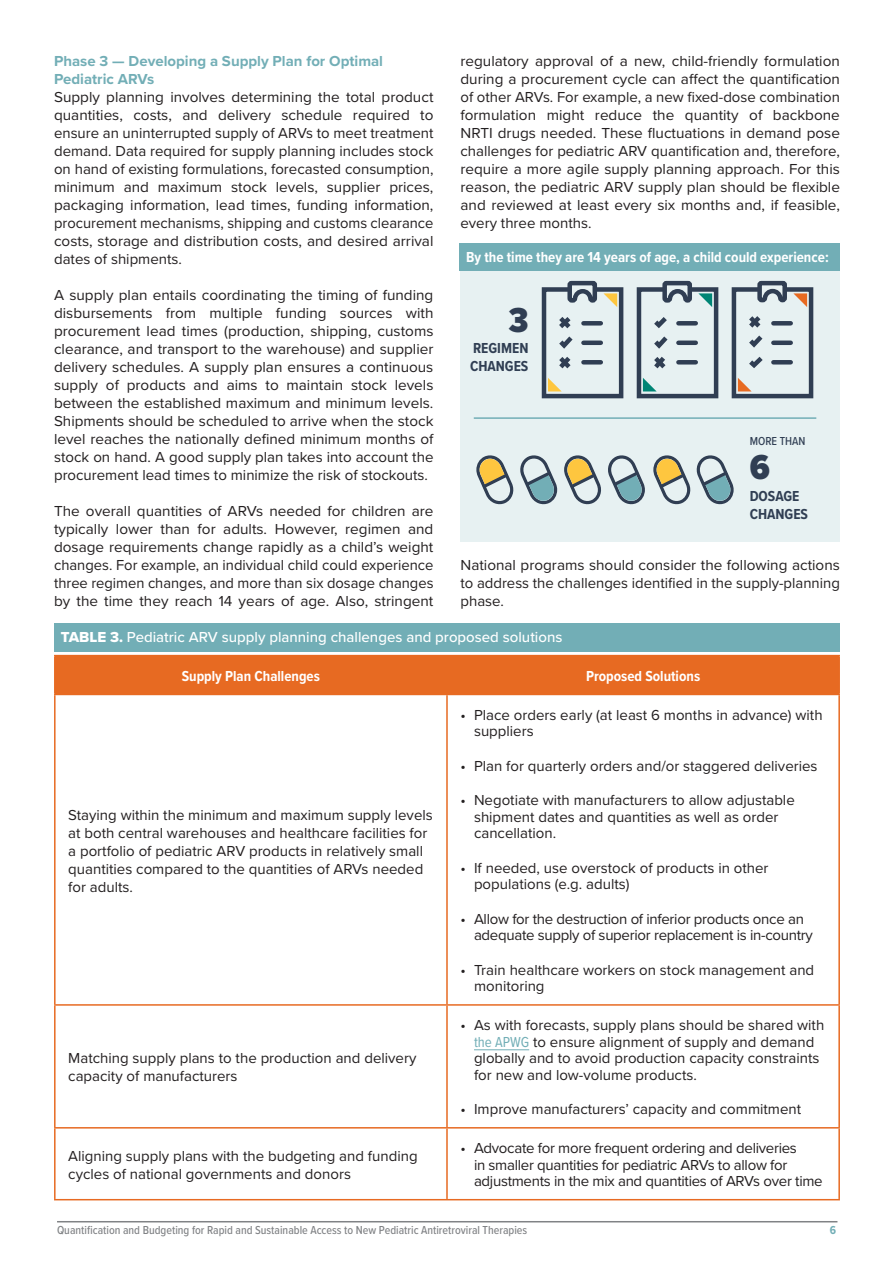
<style>
.page{position:relative;width:894px;height:1263px;background:#fff}
.page>*{position:absolute;margin:0;border:0;box-sizing:border-box;transform-origin:0 0}
.t1{font:900 36px "Proxima Nova Cond";color:#303e53}
.t2{font:15px/18px "Proxima Nova";color:#231f20}
.t3{font:15px/16.5px "Proxima Nova";letter-spacing:-.02em;color:#231f20}
.t4{font:700 15px "Proxima Nova Cond";color:#fff}
.t5{font:500 15px "Proxima Nova";color:#fff}
.t6{font:700 15px/18px "Proxima Nova";color:#72aeb6}
.t7{font:700 15px/18px "Proxima Nova Cond";color:#303e53}
.t8{font:500 12px "Proxima Nova Cond";color:#808285}
.t9{font:500 12px "Proxima Nova Cond";color:#303e53}
.t10{font:700 12px "Proxima Nova Cond";color:#72aeb6}
.s1{font-family:"Proxima Nova Extrabld";font-weight:400}
.s2{font-family:"Proxima Nova Cond";color:#72aeb6}
</style>
<div class="page">
<hr style="left:57px;top:1221px;width:780px;height:1px;background:#808285">
<div style="left:54px;top:623px;width:785px;height:29px;background:#72aeb6"></div>
<div style="left:56px;top:656px;width:782px;height:37px;background:#e76a22"></div>
<hr style="left:446px;top:656px;width:1px;height:37px;background:#e76a22">
<hr style="left:446px;top:695px;width:1px;height:309px;background:#e76a22">
<hr style="left:54px;top:1004px;width:393px;height:1px;background:#e76a22">
<hr style="left:447px;top:1004px;width:392px;height:1px;background:#e76a22">
<hr style="left:446px;top:1005px;width:1px;height:122px;background:#e76a22">
<hr style="left:54px;top:1127px;width:393px;height:1px;background:#e76a22">
<hr style="left:447px;top:1127px;width:392px;height:1px;background:#e76a22">
<hr style="left:446px;top:1128px;width:1px;height:70px;background:#e76a22">
<hr style="left:54px;top:655px;width:393px;height:1px;background:#e76a22">
<hr style="left:54px;top:656px;width:2px;height:37px;background:#e76a22">
<hr style="left:447px;top:655px;width:392px;height:1px;background:#e76a22">
<hr style="left:838px;top:656px;width:1px;height:37px;background:#e76a22">
<hr style="left:54px;top:693px;width:393px;height:2px;background:#e76a22">
<hr style="left:54px;top:695px;width:2px;height:309px;background:#e76a22">
<hr style="left:447px;top:693px;width:392px;height:2px;background:#e76a22">
<hr style="left:838px;top:695px;width:1px;height:309px;background:#e76a22">
<hr style="left:54px;top:1005px;width:2px;height:122px;background:#e76a22">
<hr style="left:838px;top:1005px;width:1px;height:122px;background:#e76a22">
<hr style="left:54px;top:1128px;width:2px;height:70px;background:#e76a22">
<hr style="left:838px;top:1128px;width:1px;height:70px;background:#e76a22">
<hr style="left:54px;top:1198px;width:393px;height:2px;background:#e76a22">
<hr style="left:447px;top:1198px;width:392px;height:2px;background:#e76a22">
<hr style="left:474px;top:1049px;width:55px;height:1px;background:#72aeb6">
<div style="left:460px;top:243px;width:379px;height:298px;background:#e7f1f2"></div>
<svg style="left:476px;top:455px;width:81px;height:50px"></svg>
<svg style="left:564px;top:455px;width:81px;height:50px"></svg>
<svg style="left:653px;top:455px;width:81px;height:50px"></svg>
<div style="left:459px;top:243px;width:380px;height:28px;background:#72aeb6"></div>
<svg style="left:541px;top:280px;width:83px;height:119px"></svg>
<svg style="left:636px;top:280px;width:83px;height:119px"></svg>
<svg style="left:731px;top:280px;width:83px;height:119px"></svg>
<hr style="left:473px;top:417px;width:343px;height:2px;background:#72aeb6">
<p class="t6" style="left:54px;top:52px;width:330px">Phase 3 — Developing a Supply Plan for Optimal<br>Pediatric ARVs</p>
<p class="t2" style="left:54px;top:87px;width:381px;text-align:justify">Supply planning involves determining the total product quantities, costs, and delivery schedule required to ensure an uninterrupted supply of ARVs to meet treatment demand. Data required for supply planning includes stock on hand of existing formulations, forecasted consumption, minimum and maximum stock levels, supplier prices, packaging information, lead times, funding information, procurement mechanisms, shipping and customs clearance costs, storage and distribution costs, and desired arrival dates of shipments.</p>
<p class="t2" style="left:54px;top:285px;width:381px;text-align:justify">A supply plan entails coordinating the timing of funding disbursements from multiple funding sources with procurement lead times (production, shipping, customs clearance, and transport to the warehouse) and supplier delivery schedules. A supply plan ensures a continuous supply of products and aims to maintain stock levels between the established maximum and minimum levels.<br>Shipments should be scheduled to arrive when the stock level reaches the nationally defined minimum months of stock on hand. A good supply plan takes into account the procurement lead times to minimize the risk of stockouts.</p>
<p class="t2" style="left:54px;top:501px;width:381px;text-align:justify">The overall quantities of ARVs needed for children are typically lower than for adults. However, regimen and dosage requirements change rapidly as a child’s weight changes. For example, an individual child could experience three regimen changes, and more than six dosage changes by the time they reach 14 years of age. Also, stringent</p>
<p class="t2" style="left:460px;top:51px;width:381px;text-align:justify">regulatory approval of a new, child-friendly formulation during a procurement cycle can affect the quantification of other ARVs. For example, a new fixed-dose combination formulation might reduce the quantity of backbone NRTI drugs needed. These fluctuations in demand pose challenges for pediatric ARV quantification and, therefore, require a more agile supply planning approach. For this reason, the pediatric ARV supply plan should be flexible and reviewed at least every six months and, if feasible, every three months.</p>
<p class="t4" style="left:466px;top:246px;width:364px">By the time they are 14 years of age, a child could experience:</p>
<h1 class="t1" style="left:508px;top:293px;width:21px">3</h1>
<p class="t7" style="left:470px;top:339px;width:60px">REGIMEN<br>CHANGES</p>
<p class="t9" style="left:749px;top:432px;width:57px">MORE THAN</p>
<h1 class="t1" style="left:749px;top:440px;width:22px">6</h1>
<p class="t7" style="left:749px;top:486px;width:60px">DOSAGE<br>CHANGES</p>
<p class="t2" style="left:460px;top:555px;width:381px;text-align:justify">National programs should consider the following actions to address the challenges identified in the supply-planning phase.</p>
<p class="t5" style="left:61px;top:626px;width:503px"><span class="s1">TABLE 3.</span> Pediatric ARV supply planning challenges and proposed solutions</p>
<p class="t4" style="left:182px;top:665px;width:140px">Supply Plan Challenges</p>
<p class="t4" style="left:585px;top:665px;width:116px">Proposed Solutions</p>
<p class="t2" style="left:68px;top:805px;width:366px">Staying within the minimum and maximum supply levels at both central warehouses and healthcare facilities for a portfolio of pediatric ARV products in relatively small quantities compared to the quantities of ARVs needed for adults.</p>
<p class="t2" style="left:68px;top:1048px;width:349px">Matching supply plans to the production and delivery capacity of manufacturers</p>
<p class="t2" style="left:474px;top:706px;width:350px;line-height:16.5px;text-indent:-14px">• Place orders early (at least 6 months in advance) with suppliers</p>
<p class="t2" style="left:460px;top:756px;width:358px">• Plan for quarterly orders and/or staggered deliveries</p>
<p class="t2" style="left:474px;top:791px;width:322px;line-height:16.5px;text-indent:-14px">• Negotiate with manufacturers to allow adjustable shipment dates and quantities as well as order cancellation.</p>
<p class="t2" style="left:474px;top:859px;width:296px;line-height:16.5px;text-indent:-14px">• If needed, use overstock of products in other populations (e.g. adults)</p>
<p class="t3" style="left:474px;top:910px;width:340px;text-indent:-14px">• Allow for the destruction of inferior products once an adequate supply of superior replacement is in-country</p>
<p class="t2" style="left:474px;top:961px;width:341px;line-height:16.5px;text-indent:-14px">• Train healthcare workers on stock management and monitoring</p>
<p class="t2" style="left:474px;top:1016px;width:351px;line-height:16.5px;text-indent:-14px">• As with forecasts, supply plans should be shared with <span class="s2">the APWG</span> to ensure alignment of supply and demand globally and to avoid production capacity constraints for new and low-volume products.</p>
<p class="t2" style="left:460px;top:1099px;width:342px">• Improve manufacturers’ capacity and commitment</p>
<p class="t2" style="left:68px;top:1146px;width:351px">Aligning supply plans with the budgeting and funding cycles of national governments and donors</p>
<p class="t3" style="left:474px;top:1139px;width:350px;text-indent:-14px">• Advocate for more frequent ordering and deliveries<br>in smaller quantities for pediatric ARVs to allow for adjustments in the mix and quantities of ARVs over time</p>
<p class="t8" style="left:57px;top:1221px;width:471px">Quantification and Budgeting for Rapid and Sustainable Access to New Pediatric Antiretroviral Therapies</p>
<p class="t10" style="left:829px;top:1221px;width:8px">6</p>
</div>
